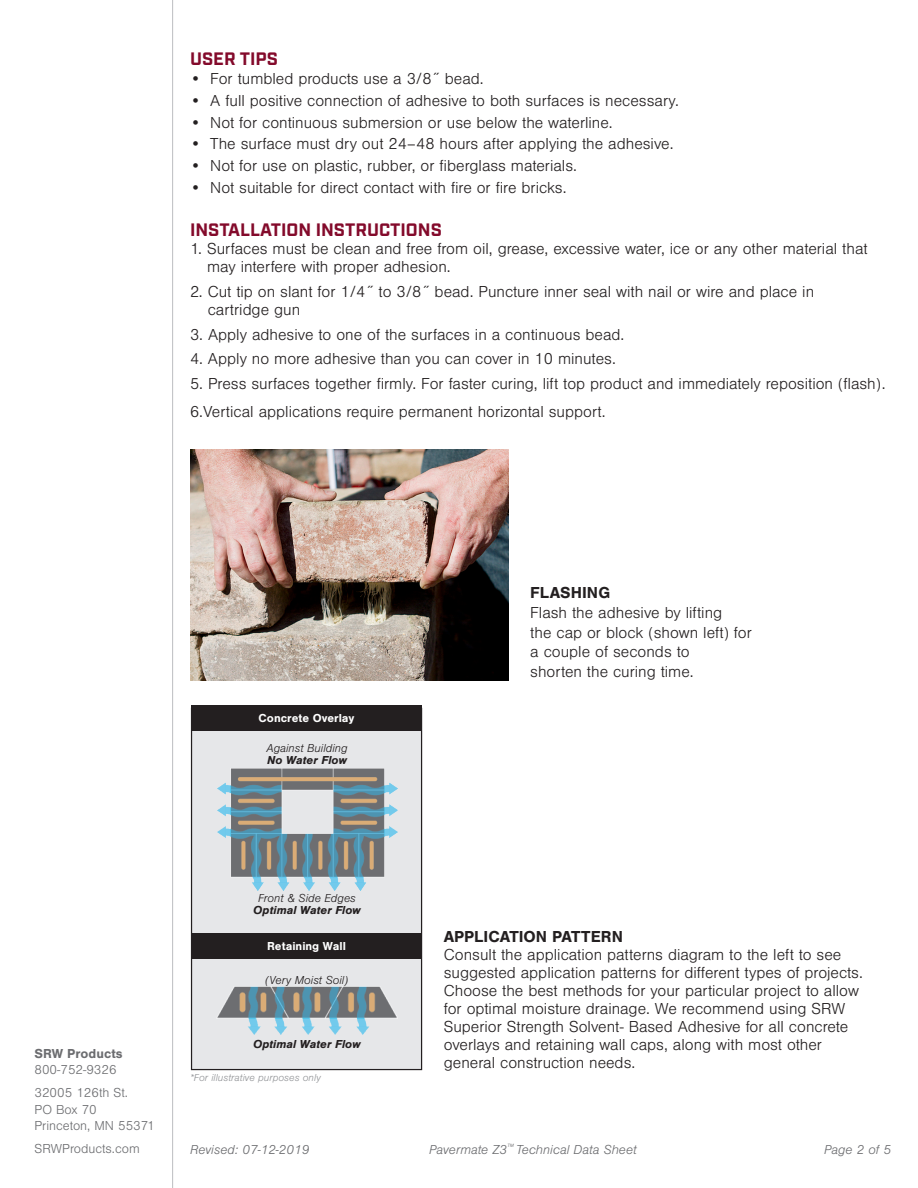
<style>
.page{position:relative;width:918px;height:1188px;background:#fff}
.page>*{position:absolute;margin:0;border:0;box-sizing:border-box;transform-origin:0 0}
.t1{font:700 18px "Industry";color:#830a2b}
.t2{font:300 16.5px/18px "Nimbus San";color:#231f20}
.t3{font:300 13.5px/23px "Nimbus San";color:#6c6d70}
.t4{font:italic 300 13.5px "Nimbus San";color:#6c6d70}
.t5{font:700 13.5px "Nimbus San";color:#6c6d70}
.t6{font:italic 700 12px/12px "Nimbus San";color:#231f20;text-align:center}
.t7{font:italic 300 12px/12px "Nimbus San";color:#231f20}
.Heading_4{font:700 12px "Nimbus San";color:#fff}
.t8{font:italic 300 10.5px "Nimbus San";color:#939598}
.s1{font-weight:700}
.s2{font-weight:300}
</style>
<div class="page">
<hr style="left:172px;top:0;width:1px;height:1188px;background:#bcbdc0">
<img style="left:190px;top:449px;width:319px;height:231px">
<div style="left:191px;top:708px;width:231px;height:362px;background:#e6e7e9;border:1px solid #231f20"></div>
<div style="left:192px;top:706px;width:230px;height:25px;background:#231f20"></div>
<div style="left:192px;top:933px;width:229px;height:25px;background:#231f20"></div>
<img style="left:217px;top:768px;width:180px;height:122px">
<img style="left:217px;top:987px;width:180px;height:47px">
<p class="t1" style="left:190px;top:48px;width:89px">USER TIPS</p>
<p class="t2" style="left:190px;top:71px;width:295px">• For tumbled products use a 3/8˝ bead.</p>
<p class="t2" style="left:190px;top:92px;width:490px">• A full positive connection of adhesive to both surfaces is necessary.</p>
<p class="t2" style="left:190px;top:114px;width:424px">• Not for continuous submersion or use below the waterline.</p>
<p class="t2" style="left:190px;top:135px;width:485px">• The surface must dry out 24–48 hours after applying the adhesive.</p>
<p class="t2" style="left:190px;top:157px;width:389px">• Not for use on plastic, rubber, or fiberglass materials.</p>
<p class="t2" style="left:190px;top:179px;width:378px">• Not suitable for direct contact with fire or fire bricks.</p>
<p class="t1" style="left:190px;top:219px;width:253px">INSTALLATION INSTRUCTIONS</p>
<p class="t2" style="left:207px;top:240px;width:662px;text-indent:-17px">1. Surfaces must be clean and free from oil, grease, excessive water, ice or any other material that may interfere with proper adhesion.</p>
<p class="t2" style="left:208px;top:283px;width:608px;text-indent:-18px">2. Cut tip on slant for 1/4˝ to 3/8˝ bead. Puncture inner seal with nail or wire and place in cartridge gun</p>
<p class="t2" style="left:190px;top:326px;width:436px">3. Apply adhesive to one of the surfaces in a continuous bead.</p>
<p class="t2" style="left:190px;top:350px;width:427px">4. Apply no more adhesive than you can cover in 10 minutes.</p>
<p class="t2" style="left:190px;top:375px;width:697px">5. Press surfaces together firmly. For faster curing, lift top product and immediately reposition (flash).</p>
<p class="t2" style="left:190px;top:403px;width:417px">6.Vertical applications require permanent horizontal support.</p>
<p class="Heading_4" style="left:259px;top:712px;width:97px">Concrete Overlay</p>
<p class="t7" style="left:267px;top:742px;width:83px">Against Building<br><span class="s1">No Water Flow</span></p>
<p class="t6" style="left:253px;top:892px;width:109px"><span class="s2">Front &amp; Side Edges<br></span>Optimal Water Flow</p>
<p class="Heading_4" style="left:267px;top:939px;width:80px">Retaining Wall</p>
<p class="t7" style="left:265px;top:975px;width:85px">(Very Moist Soil)</p>
<p class="t6" style="left:253px;top:1038px;width:109px">Optimal Water Flow</p>
<p class="t5" style="left:34px;top:1046px;width:90px">SRW Products</p>
<p class="t3" style="left:34px;top:1059px;width:95px">800-752-9326<br>32005 126th St.</p>
<p class="t3" style="left:34px;top:1101px;width:122px;line-height:16.2px">PO Box 70<br>Princeton, MN 55371</p>
<p class="t3" style="left:34px;top:1137px;width:107px">SRWProducts.com</p>
<p class="t4" style="left:190px;top:1142px;width:121px">Revised: 07-12-2019</p>
<p class="t8" style="left:190px;top:1072px;width:132px">*For illustrative purposes only</p>
<p class="t2" style="left:530px;top:583px;width:223px;line-height:19.8px"><span class="s1">FLASHING<br></span>Flash the adhesive by lifting<br>the cap or block (shown left) for a couple of seconds to<br>shorten the curing time.</p>
<p class="t2" style="left:444px;top:928px;width:421px"><span class="s1">APPLICATION PATTERN<br></span>Consult the application patterns diagram to the left to see suggested application patterns for different types of projects.<br>Choose the best methods for your particular project to allow for optimal moisture drainage. We recommend using SRW Superior Strength Solvent- Based Adhesive for all concrete overlays and retaining wall caps, along with most other general construction needs.</p>
<p class="t4" style="left:429px;top:1142px;width:209px">Pavermate Z3<sup>™</sup> Technical Data Sheet</p>
<p class="t4" style="left:824px;top:1142px;width:68px">Page 2 of 5</p>
</div>
